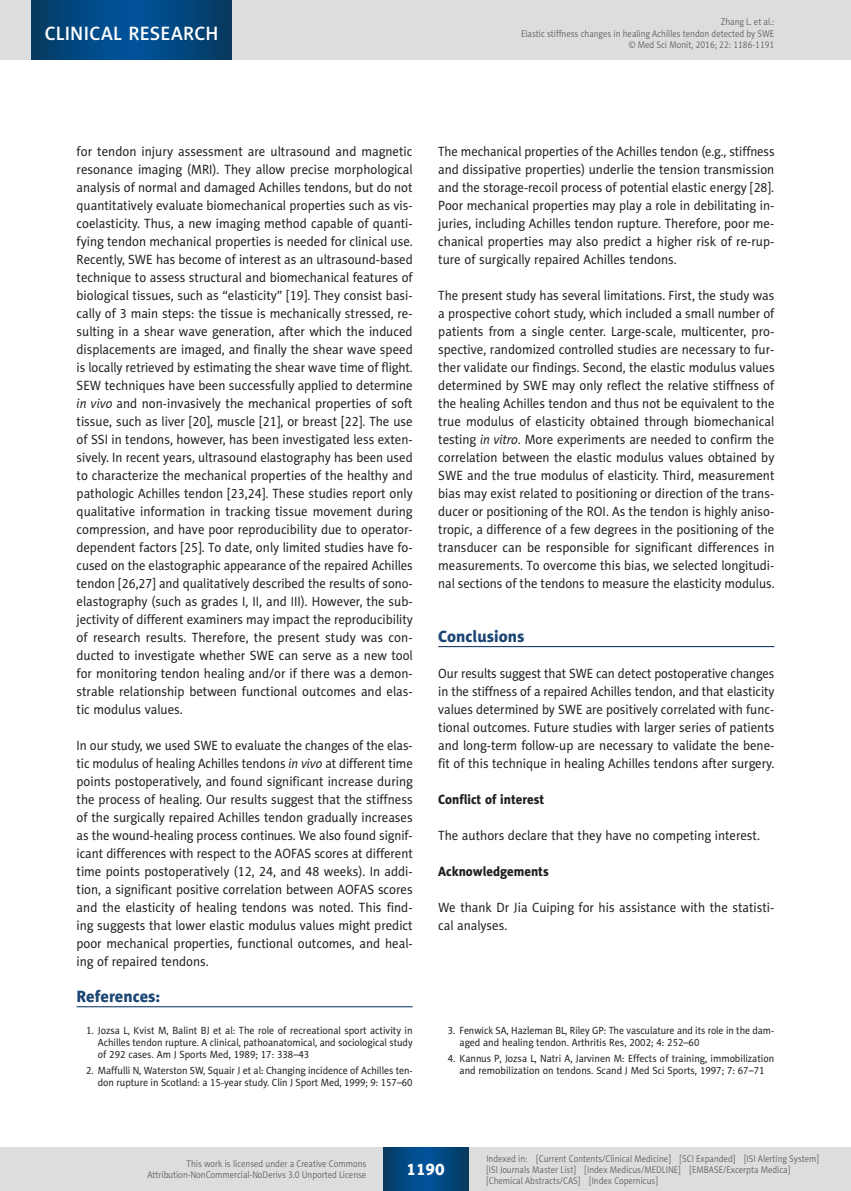
<style>
.page{position:relative;width:851px;height:1191px;background:#fff}
.page>*{position:absolute;margin:0;border:0;box-sizing:border-box;transform-origin:0 0}
.t1{font:19.5px "Naomi Sans EFN Medium";letter-spacing:.015em;color:#fff}
.MSM_Headline_1{font:16.5px "Naomi Sans EFN Heavy";color:#1a4574}
.MSM_Referencje_Tytul{font:16.5px "Naomi Sans EFN Heavy";color:#1a4574}
.t2{font:16.5px "Naomi Sans EFN Heavy";color:#fff}
.MSM_Body{font:13.5px/18px "Naomi Sans EFN";color:#231f20;text-align:justify;scale:.95 1}
.MSM_Body-2{font:13.5px/18px "Naomi Sans EFN";color:#231f20;text-align:justify;scale:.93 1}
.MSM_Body-3{font:13.5px/18px "Naomi Sans EFN";color:#231f20;text-align:justify;scale:.94 1}
.MSM_Headline_2{font:13.5px "Naomi Sans EFN Heavy";color:#231f20;scale:.95 1}
.MSM_Referencje_punkt{font:10.5px/12px "Naomi Sans EFN";letter-spacing:-.005em;color:#231f20;text-align:justify;scale:.95 1}
.MSM_Referencje_punkt-2{font:10.5px/12px "Naomi Sans EFN";letter-spacing:-.005em;color:#231f20;text-align:right;scale:.94 1}
.t3{font:9.75px/11.2px "Naomi Sans EFN Light";color:#57585a;text-align:right;scale:.9 1}
.s1{font-style:italic}
</style>
<div class="page">
<hr style="left:438px;top:646px;width:336px;height:1px;background:#00295c">
<hr style="left:77px;top:1006px;width:335px;height:1px;background:#00295c">
<div style="left:0;top:1148px;width:850px;height:43px;background:#dcdddf"></div>
<svg style="left:383px;top:1147px;width:85px;height:43px;background:#02477e"></svg>
<div style="left:0;top:0;width:850px;height:60px;background:#dcdddf"></div>
<hr style="left:850px;top:0;width:1px;height:60px;background:#dcdddf">
<svg style="left:32px;top:0;width:200px;height:60px;background:#02477e"></svg>
<h1 class="t1" style="left:45px;top:22px;width:175px">CLINICAL RESEARCH</h1>
<p class="t3" style="left:521px;top:16px;width:283px">Zhang L. et al.:<br>Elastic stiffness changes in healing Achilles tendon detected by SWE © Med Sci Monit, 2016; 22: 1186-1191</p>
<p class="MSM_Body" style="left:77px;top:142px;width:355px">for tendon injury assessment are ultrasound and magnetic resonance imaging (MRI). They allow precise morphological analysis of normal and damaged Achilles tendons, but do not quantitatively evaluate biomechanical properties such as vis&shy;coelasticity. Thus, a new imaging method capable of quanti&shy;fying tendon mechanical properties is needed for clinical use.<br>Recently, SWE has become of interest as an ultrasound-based technique to assess structural and biomechanical features of biological tissues, such as “elasticity” [19]. They consist basi&shy;cally of 3 main steps: the tissue is mechanically stressed, re&shy;sulting in a shear wave generation, after which the induced displacements are imaged, and finally the shear wave speed is locally retrieved by estimating the shear wave time of flight.<br>SEW techniques have been successfully applied to determine <span class="s1">in vivo</span> and non-invasively the mechanical properties of soft tissue, such as liver [20], muscle [21], or breast [22]. The use of SSI in tendons, however, has been investigated less exten&shy;sively. In recent years, ultrasound elastography has been used to characterize the mechanical properties of the healthy and pathologic Achilles tendon [23,24]. These studies report only qualitative information in tracking tissue movement during compression, and have poor reproducibility due to operator&shy;dependent factors [25]. To date, only limited studies have fo&shy;cused on the elastographic appearance of the repaired Achilles tendon [26,27] and qualitatively described the results of sono&shy;elastography (such as grades I, II, and III). However, the sub&shy;jectivity of different examiners may impact the reproducibility of research results. Therefore, the present study was con&shy;ducted to investigate whether SWE can serve as a new tool for monitoring tendon healing and/or if there was a demon&shy;strable relationship between functional outcomes and elas&shy;tic modulus values.</p>
<p class="MSM_Body-3" style="left:77px;top:736px;width:359px">In our study, we used SWE to evaluate the changes of the elas&shy;tic modulus of healing Achilles tendons <span class="s1">in vivo</span> at different time points postoperatively, and found significant increase during the process of healing. Our results suggest that the stiffness of the surgically repaired Achilles tendon gradually increases as the wound-healing process continues. We also found signif&shy;icant differences with respect to the AOFAS scores at different time points postoperatively (12, 24, and 48 weeks). In addi&shy;tion, a significant positive correlation between AOFAS scores and the elasticity of healing tendons was noted. This find&shy;ing suggests that lower elastic modulus values might predict poor mechanical properties, functional outcomes, and heal&shy;ing of repaired tendons.</p>
<p class="MSM_Referencje_Tytul" style="left:77px;top:986px;width:85px">References:</p>
<p class="MSM_Referencje_punkt" style="left:98px;top:1024px;width:333px;text-indent:-12px">1. Jozsa L, Kvist M, Balint BJ et al: The role of recreational sport activity in Achilles tendon rupture. A clinical, pathoanatomical, and sociological study of 292 cases. Am J Sports Med, 1989; 17: 338–43</p>
<p class="MSM_Referencje_punkt-2" style="left:86px;top:1065px;width:349px">2. Maffulli N, Waterston SW, Squair J et al: Changing incidence of Achilles ten&shy;don rupture in Scotland: a 15-year study. Clin J Sport Med, 1999; 9: 157–60</p>
<p class="MSM_Body-2" style="left:438px;top:142px;width:363px">The mechanical properties of the Achilles tendon (e.g., stiffness and dissipative properties) underlie the tension transmission and the storage-recoil process of potential elastic energy [28].<br>Poor mechanical properties may play a role in debilitating in&shy;juries, including Achilles tendon rupture. Therefore, poor me&shy;chanical properties may also predict a higher risk of re-rup&shy;ture of surgically repaired Achilles tendons.</p>
<p class="MSM_Body" style="left:438px;top:286px;width:355px">The present study has several limitations. First, the study was a prospective cohort study, which included a small number of patients from a single center. Large-scale, multicenter, pro&shy;spective, randomized controlled studies are necessary to fur&shy;ther validate our findings. Second, the elastic modulus values determined by SWE may only reflect the relative stiffness of the healing Achilles tendon and thus not be equivalent to the true modulus of elasticity obtained through biomechanical testing <span class="s1">in vitro</span>. More experiments are needed to confirm the correlation between the elastic modulus values obtained by SWE and the true modulus of elasticity. Third, measurement bias may exist related to positioning or direction of the trans&shy;ducer or positioning of the ROI. As the tendon is highly aniso&shy;tropic, a difference of a few degrees in the positioning of the transducer can be responsible for significant differences in measurements. To overcome this bias, we selected longitudi&shy;nal sections of the tendons to measure the elasticity modulus.</p>
<p class="MSM_Headline_1" style="left:438px;top:626px;width:88px">Conclusions</p>
<p class="MSM_Body-2" style="left:438px;top:664px;width:363px">Our results suggest that SWE can detect postoperative changes in the stiffness of a repaired Achilles tendon, and that elasticity values determined by SWE are positively correlated with func&shy;tional outcomes. Future studies with larger series of patients and long-term follow-up are necessary to validate the bene&shy;fit of this technique in healing Achilles tendons after surgery.</p>
<p class="MSM_Headline_2" style="left:438px;top:791px;width:113px">Conflict of interest</p>
<p class="MSM_Body" style="left:438px;top:826px;width:340px">The authors declare that they have no competing interest.</p>
<p class="MSM_Headline_2" style="left:438px;top:863px;width:118px">Acknowledgements</p>
<p class="MSM_Body" style="left:438px;top:898px;width:355px">We thank Dr Jia Cuiping for his assistance with the statisti&shy;cal analyses.</p>
<p class="MSM_Referencje_punkt-2" style="left:459px;top:1024px;width:336px;text-align:left;text-indent:-12px">3. Fenwick SA, Hazleman BL, Riley GP: The vasculature and its role in the dam&shy;aged and healing tendon. Arthritis Res, 2002; 4: 252–60</p>
<p class="MSM_Referencje_punkt" style="left:447px;top:1053px;width:345px;text-align:center">4. Kannus P, Jozsa L, Natri A, Jarvinen M: Effects of training, immobilization and remobilization on tendons. Scand J Med Sci Sports, 1997; 7: 67–71</p>
<p class="t3" style="left:147px;top:1158px;width:245px">This work is licensed under a Creative Commons<br>Attribution-NonCommercial-NoDerivs 3.0 Unported License</p>
<p class="t2" style="left:406px;top:1159px;width:40px">1190</p>
<p class="t3" style="left:486px;top:1152px;width:371px;text-align:left">Indexed in: [Current Contents/Clinical Medicine] [SCI Expanded] [ISI Alerting System] [ISI Journals Master List] [Index Medicus/MEDLINE] [EMBASE/Excerpta Medica] [Chemical Abstracts/CAS] [Index Copernicus]</p>
</div>
